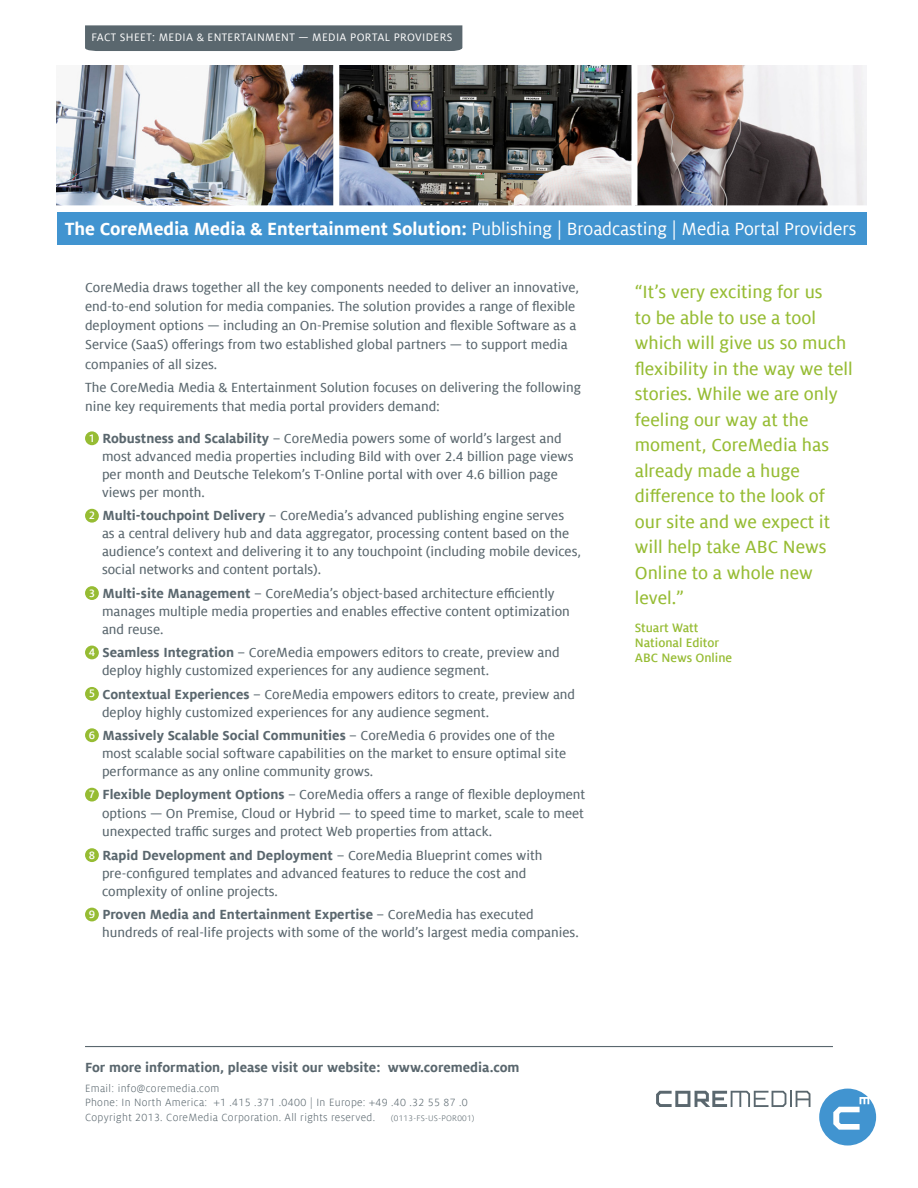
<style>
.page{position:relative;width:918px;height:1188px;background:#fff}
.page>*{position:absolute;margin:0;border:0;box-sizing:border-box;transform-origin:0 0}
._06_Fact_Sheet_Quota{font:19.5px/25.5px "Milo Offc Text";color:#96bc33}
._02_Subheadline3_lig{font:19.5px "Milo Offc";letter-spacing:-.005em;color:#fff}
._03_Copy_nummeration{font:14.7px/18px "Milo Offc Text";color:#5a676e}
._03_Copy_EN{font:14.7px/19.2px "Milo Offc Text";color:#5a676e}
._09_Website_Info_Lin{font:700 14.7px "Milo Offc";color:#5a676e}
._06_Quotation_-_attr{font:500 13.5px/15px "Milo Offc";color:#96bc33}
._05_Classification_E{font:12px "Milo Offc";letter-spacing:.03em;color:#fff}
.t1{font:500 12px "Milo Offc";color:#fff}
._04_Caption_EN{font:300 11.7px "Milo Offc";letter-spacing:.03em;color:#5a676e}
._04_Caption_EN-2{font:300 9px "Milo Offc";letter-spacing:.03em;color:#5a676e}
.s1{font-family:"Milo Offc Text"}
.s2{font-weight:700}
.s3{font-family:"Milo Offc";font-weight:700}
</style>
<div class="page">
<div style="left:85px;top:431px;width:14px;height:14px;background:#96bc33;border-radius:50%"></div>
<div style="left:85px;top:509px;width:14px;height:14px;background:#96bc33;border-radius:50%"></div>
<div style="left:85px;top:586px;width:14px;height:14px;background:#96bc33;border-radius:50%"></div>
<div style="left:85px;top:646px;width:14px;height:13px;background:#96bc33;border-radius:50%"></div>
<div style="left:85px;top:687px;width:14px;height:14px;background:#96bc33;border-radius:50%"></div>
<div style="left:85px;top:728px;width:14px;height:14px;background:#96bc33;border-radius:50%"></div>
<div style="left:85px;top:788px;width:14px;height:14px;background:#96bc33;border-radius:50%"></div>
<div style="left:85px;top:848px;width:14px;height:14px;background:#96bc33;border-radius:50%"></div>
<div style="left:85px;top:908px;width:14px;height:13px;background:#96bc33;border-radius:50%"></div>
<img style="left:339px;top:66px;width:292px;height:139px">
<img style="left:637px;top:66px;width:230px;height:139px">
<img style="left:57px;top:66px;width:276px;height:139px">
<div style="left:57px;top:212px;width:810px;height:33px;background:#4194d0"></div>
<svg style="left:819px;top:1089px;width:57px;height:57px"></svg>
<svg style="left:656px;top:1091px;width:154px;height:16px"></svg>
<hr style="left:85px;top:1046px;width:748px;height:1px;background:#5a676e">
<div style="left:85px;top:25px;width:377px;height:26px;background:#5a676e"></div>
<p class="_05_Classification_E" style="left:91px;top:31px;width:363px">FACT SHEET: MEDIA &amp; ENTERTAINMENT <span class="s1">—</span> MEDIA PORTAL PROVIDERS</p>
<p class="_02_Subheadline3_lig" style="left:65px;top:218px;width:793px"><span class="s2">The CoreMedia Media &amp; Entertainment Solution:</span> Publishing | Broadcasting | Media Portal Providers</p>
<p class="_03_Copy_EN" style="left:85px;top:278px;width:496px">CoreMedia draws together all the key components needed to deliver an innovative, end-to-end solution for media companies. The solution provides a range of flexible deployment options — including an On-Premise solution and flexible Software as a Service (SaaS) offerings from two established global partners — to support media companies of all sizes.</p>
<p class="_03_Copy_EN" style="left:85px;top:378px;width:498px">The CoreMedia Media &amp; Entertainment Solution focuses on delivering the following nine key requirements that media portal providers demand:</p>
<p class="t1" style="left:89px;top:432px;width:8px">1</p>
<p class="_03_Copy_nummeration" style="left:102px;top:429px;width:473px"><span class="s3">Robustness and Scalability</span> – CoreMedia powers some of world’s largest and most advanced media properties including Bild with over 2.4 billion page views per month and Deutsche Telekom’s T-Online portal with over 4.6 billion page views per month.</p>
<p class="t1" style="left:89px;top:509px;width:8px">2</p>
<p class="_03_Copy_nummeration" style="left:102px;top:507px;width:481px"><span class="s3">Multi-touchpoint Delivery</span> – CoreMedia’s advanced publishing engine serves<br>as a central delivery hub and data aggregator, processing content based on the audience’s context and delivering it to any touchpoint (including mobile devices, social networks and content portals).</p>
<p class="t1" style="left:89px;top:586px;width:8px">3</p>
<p class="_03_Copy_nummeration" style="left:102px;top:584px;width:469px"><span class="s3">Multi-site Management</span> – CoreMedia’s object-based architecture efficiently manages multiple media properties and enables effective content optimization and reuse.</p>
<p class="t1" style="left:89px;top:646px;width:8px">4</p>
<p class="_03_Copy_nummeration" style="left:102px;top:644px;width:459px"><span class="s3">Seamless Integration</span> – CoreMedia empowers editors to create, preview and deploy highly customized experiences for any audience segment.</p>
<p class="t1" style="left:89px;top:687px;width:8px">5</p>
<p class="_03_Copy_nummeration" style="left:102px;top:685px;width:475px"><span class="s3">Contextual Experiences</span> – CoreMedia empowers editors to create, preview and deploy highly customized experiences for any audience segment.</p>
<p class="t1" style="left:89px;top:728px;width:8px">6</p>
<p class="_03_Copy_nummeration" style="left:102px;top:726px;width:466px"><span class="s3">Massively Scalable Social Communities</span> – CoreMedia 6 provides one of the most scalable social software capabilities on the market to ensure optimal site performance as any online community grows.</p>
<p class="t1" style="left:89px;top:788px;width:8px">7</p>
<p class="_03_Copy_nummeration" style="left:102px;top:785px;width:485px;line-height:18.6px;text-align:justify"><span class="s3">Flexible Deployment Options</span> – CoreMedia offers a range of flexible deployment options — On Premise, Cloud or Hybrid — to speed time to market, scale to meet unexpected traffic surges and protect Web properties from attack.</p>
<p class="t1" style="left:89px;top:848px;width:8px">8</p>
<p class="_03_Copy_nummeration" style="left:102px;top:846px;width:442px"><span class="s3">Rapid Development and Deployment</span> – CoreMedia Blueprint comes with pre-configured templates and advanced features to reduce the cost and complexity of online projects.</p>
<p class="t1" style="left:89px;top:908px;width:8px">9</p>
<p class="_03_Copy_nummeration" style="left:102px;top:906px;width:478px"><span class="s3">Proven Media and Entertainment Expertise</span> – CoreMedia has executed hundreds of real-life projects with some of the world’s largest media companies.</p>
<p class="_09_Website_Info_Lin" style="left:85px;top:1060px;width:436px">For more information, please visit our website: www.coremedia.com</p>
<p class="_04_Caption_EN" style="left:85px;top:1082px;width:136px">Email: info@coremedia.com</p>
<p class="_04_Caption_EN" style="left:85px;top:1097px;width:384px">Phone: In North America: +1 .415 .371 .0400 | In Europe: +49 .40 .32 55 87 .0</p>
<p class="_04_Caption_EN" style="left:85px;top:1111px;width:292px">Copyright 2013. CoreMedia Corporation. All rights reserved.</p>
<p class="_04_Caption_EN-2" style="left:391px;top:1114px;width:85px">(0113-FS-US-POR001)</p>
<p class="_06_Fact_Sheet_Quota" style="left:635px;top:279px;width:219px">“It’s very exciting for us<br>to be able to use a tool which will give us so much flexibility in the way we tell stories. While we are only feeling our way at the moment, CoreMedia has already made a huge difference to the look of our site and we expect it will help take ABC News<br>Online to a whole new level.”</p>
<p class="_06_Quotation_-_attr" style="left:635px;top:620px;width:99px">Stuart Watt<br>National Editor<br>ABC News Online</p>
</div>
